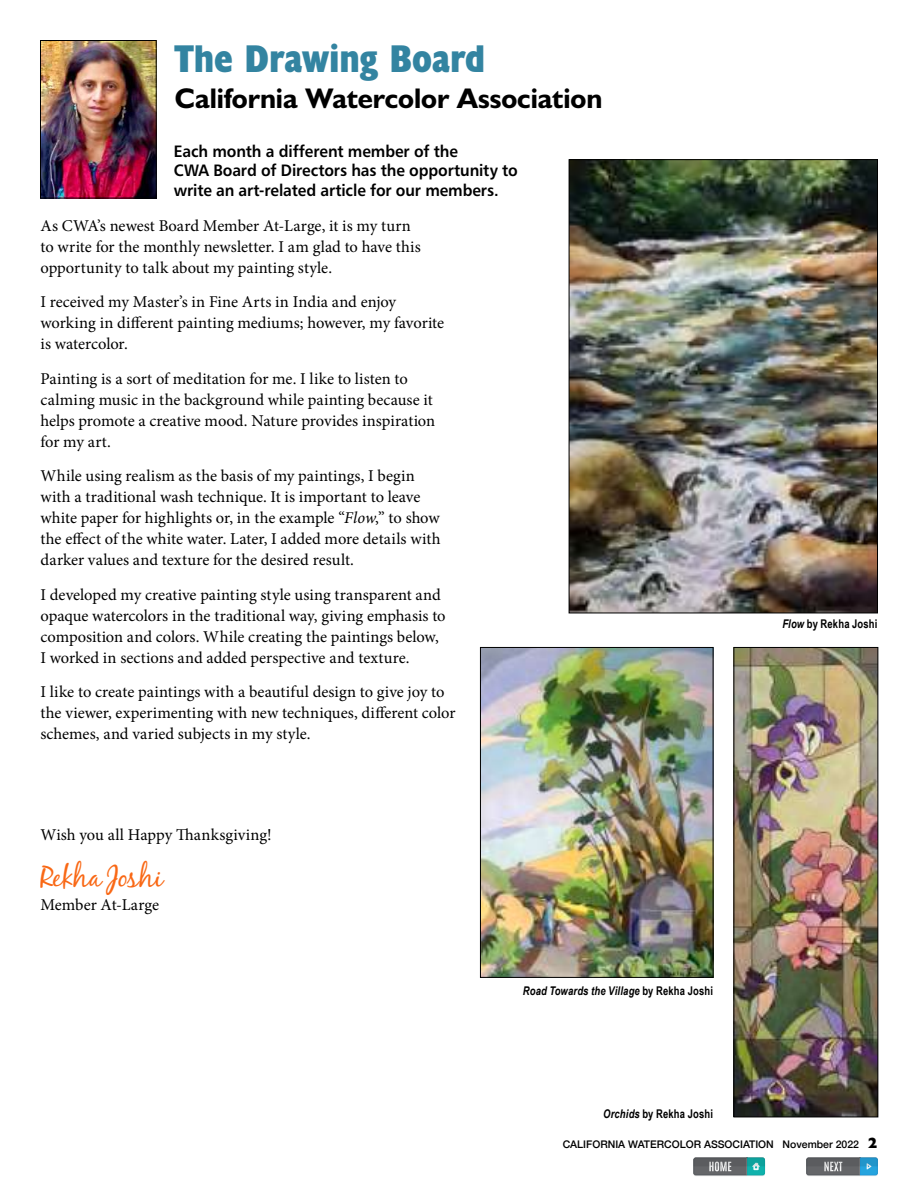
<style>
.page{position:relative;width:918px;height:1188px;background:#fff}
.page>*{position:absolute;margin:0;border:0;box-sizing:border-box;transform-origin:0 0}
.t1{font:700 condensed 39px "Humanist 521 BT Xtra";letter-spacing:-.005em;color:#3384a1}
.t2{font:700 28.5px "Humanist 521 BT";color:#000}
.t3{font:28.5px "Black Jack";letter-spacing:-.005em;color:#f96815}
.t4{font:16.5px/21px "Minion Pro";color:#000}
.t5{font:16.5px/19.5px "Humanist 777 BT Bold B";letter-spacing:-.01em;color:#000;scale:.94 1}
.t6{font:700 12px "Arial Narrow";letter-spacing:.015em;color:#000;scale:.96 1}
.t7{font:italic 700 12px "Arial Narrow";letter-spacing:.015em;color:#000;scale:.96 1}
.t8{font:500 10.5px "Helvetica Neue";color:#000}
.s1{font-style:italic}
.s2{font-style:normal}
.s3{font-family:"Humanist 521 BT";font-weight:800;font-size:15px}
</style>
<div class="page">
<svg style="left:693px;top:1157px;width:72px;height:19px"></svg>
<svg style="left:806px;top:1157px;width:72px;height:19px"></svg>
<img style="left:42px;top:42px;width:113px;height:154px">
<div style="left:40px;top:40px;width:117px;height:158px;border:1px solid #000"></div>
<img style="left:571px;top:161px;width:305px;height:450px">
<div style="left:569px;top:159px;width:309px;height:454px;border:1px solid #000"></div>
<img style="left:482px;top:649px;width:229px;height:327px">
<div style="left:480px;top:647px;width:233px;height:331px;border:1px solid #000"></div>
<img style="left:736px;top:649px;width:140px;height:466px">
<div style="left:734px;top:647px;width:144px;height:470px;border:1px solid #000"></div>
<h1 class="t1" style="left:175px;top:34px;width:312px">The Drawing Board</h1>
<h2 class="t2" style="left:175px;top:80px;width:429px">California Watercolor Association</h2>
<p class="t5" style="left:174px;top:141px;width:367px">Each month a different member of the<br>CWA Board of Directors has the opportunity to write an art-related article for our members.</p>
<p class="t4" style="left:40px;top:215px;width:382px">As CWA’s newest Board Member At-Large, it is my turn to write for the monthly newsletter. I am glad to have this opportunity to talk about my painting style.</p>
<p class="t4" style="left:40px;top:291px;width:405px">I received my Master’s in Fine Arts in India and enjoy working in different painting mediums; however, my favorite is watercolor.</p>
<p class="t4" style="left:40px;top:368px;width:396px">Painting is a sort of meditation for me. I like to listen to calming music in the background while painting because it helps promote a creative mood. Nature provides inspiration for my art.</p>
<p class="t4" style="left:40px;top:465px;width:402px">While using realism as the basis of my paintings, I begin with a traditional wash technique. It is important to leave white paper for highlights or, in the example “<span class="s1">Flow</span>,” to show the effect of the white water. Later, I added more details with darker values and texture for the desired result.</p>
<p class="t4" style="left:41px;top:584px;width:407px">I developed my creative painting style using transparent and opaque watercolors in the traditional way, giving emphasis to composition and colors. While creating the paintings below, I worked in sections and added perspective and texture.</p>
<p class="t4" style="left:41px;top:681px;width:416px">I like to create paintings with a beautiful design to give joy to the viewer, experimenting with new techniques, different color schemes, and varied subjects in my style.</p>
<p class="t4" style="left:41px;top:824px;width:233px">Wish you all Happy Thanksgiving!</p>
<h2 class="t3" style="left:40px;top:860px;width:124px">Rekha Joshi</h2>
<p class="t4" style="left:40px;top:894px;width:120px">Member At-Large</p>
<p class="t7" style="left:523px;top:984px;width:200px">Road Towards the Village <span class="s2">by Rekha Joshi</span></p>
<p class="t6" style="left:603px;top:1107px;width:116px"><span class="s1">Orchids</span> by Rekha Joshi</p>
<p class="t6" style="left:782px;top:617px;width:101px"><span class="s1">Flow</span> by Rekha Joshi</p>
<p class="t8" style="left:563px;top:1135px;width:316px">CALIFORNIA WATERCOLOR ASSOCIATION November 2022 <span class="s3">2</span></p>
</div>
